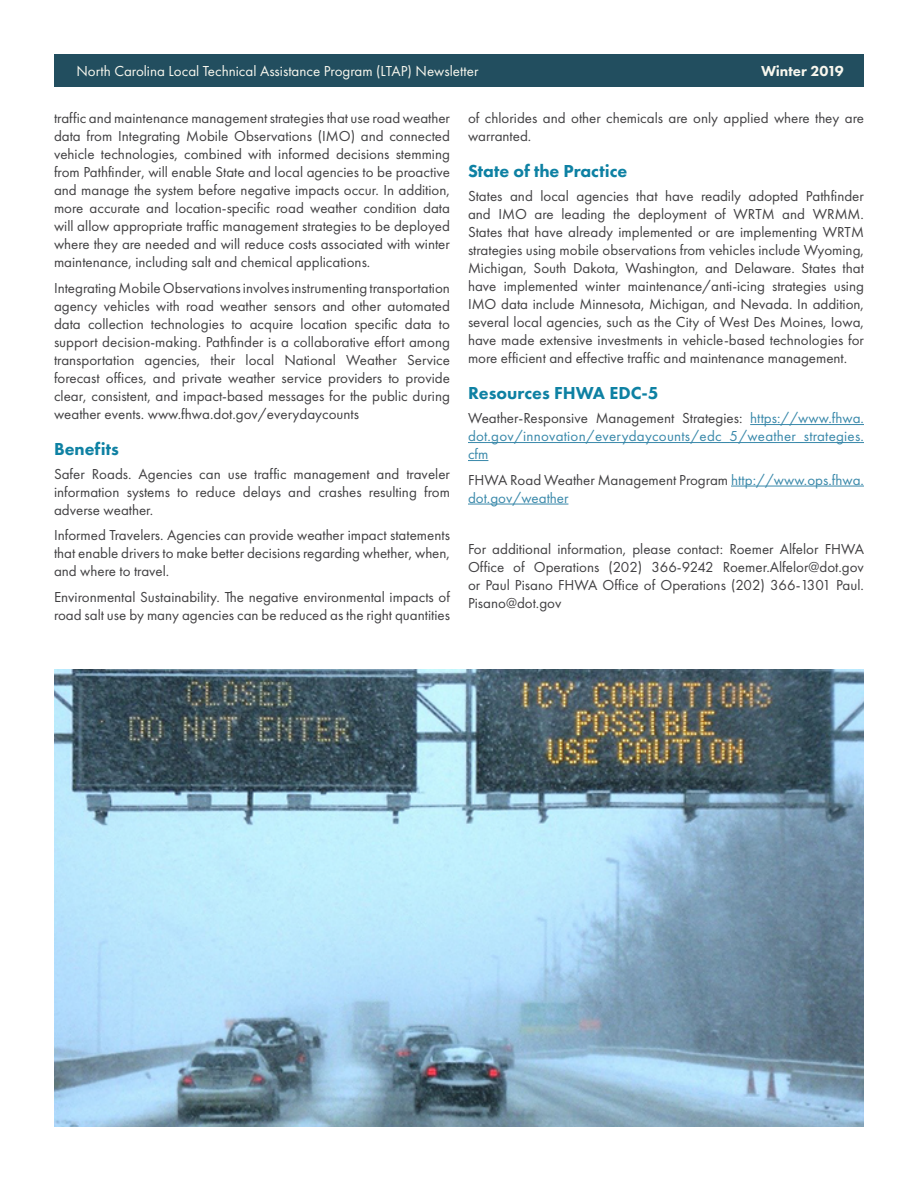
<style>
.page{position:relative;width:918px;height:1188px;background:#fff}
.page>*{position:absolute;margin:0;border:0;box-sizing:border-box;transform-origin:0 0}
.Sub_Headers{font:800 18px "Futura PT";color:#0e81a3}
.Body_Text{font:15px/18px "Futura PT";color:#414042;text-align:justify}
.Body_Text-2{font:15px/18px "Futura PT";color:#3a89aa;text-align:justify}
.t1{font:15px "Futura PT";color:#f8f7ee}
.t2{font:800 15px "Futura PT";color:#f8f7ee}
.s1{color:#414042}
</style>
<div class="page">
<div style="left:54px;top:54px;width:810px;height:32px;background:#224e5f"></div>
<hr style="left:750px;top:424px;width:114px;height:1px;background:#3a89aa">
<hr style="left:468px;top:442px;width:396px;height:1px;background:#3a89aa">
<svg style="left:468px;top:460px;width:20px;height:1px"></svg>
<hr style="left:731px;top:486px;width:133px;height:1px;background:#3a89aa">
<hr style="left:468px;top:504px;width:100px;height:1px;background:#3a89aa">
<img style="left:54px;top:670px;width:810px;height:456px">
<p class="t1" style="left:76px;top:62px;width:403px">North Carolina Local Technical Assistance Program (LTAP) Newsletter</p>
<p class="t2" style="left:761px;top:62px;width:84px">Winter 2019</p>
<p class="Body_Text" style="left:54px;top:109px;width:398px">traffic and maintenance management strategies that use road weather data from Integrating Mobile Observations (IMO) and connected vehicle technologies, combined with informed decisions stemming from Pathfinder, will enable State and local agencies to be proactive and manage the system before negative impacts occur. In addition, more accurate and location-specific road weather condition data will allow appropriate traffic management strategies to be deployed where they are needed and will reduce costs associated with winter maintenance, including salt and chemical applications.</p>
<p class="Body_Text" style="left:54px;top:278px;width:398px">Integrating Mobile Observations involves instrumenting transportation agency vehicles with road weather sensors and other automated data collection technologies to acquire location specific data to support decision-making. Pathfinder is a collaborative effort among transportation agencies, their local National Weather Service forecast offices, and private weather service providers to provide clear, consistent, and impact-based messages for the public during weather events. www.fhwa.dot.gov/everydaycounts</p>
<p class="Sub_Headers" style="left:54px;top:437px;width:66px">Benefits</p>
<p class="Body_Text" style="left:54px;top:464px;width:397px">Safer Roads. Agencies can use traffic management and traveler information systems to reduce delays and crashes resulting from adverse weather.</p>
<p class="Body_Text" style="left:54px;top:526px;width:398px">Informed Travelers. Agencies can provide weather impact statements that enable drivers to make better decisions regarding whether, when, and where to travel.</p>
<p class="Body_Text" style="left:54px;top:587px;width:398px">Environmental Sustainability. The negative environmental impacts of road salt use by many agencies can be reduced as the right quantities</p>
<p class="Body_Text" style="left:468px;top:109px;width:398px">of chlorides and other chemicals are only applied where they are warranted.</p>
<p class="Sub_Headers" style="left:468px;top:160px;width:161px">State of the Practice</p>
<p class="Body_Text" style="left:468px;top:187px;width:398px">States and local agencies that have readily adopted Pathfinder and IMO are leading the deployment of WRTM and WRMM.<br>States that have already implemented or are implementing WRTM strategies using mobile observations from vehicles include Wyoming, Michigan, South Dakota, Washington, and Delaware. States that have implemented winter maintenance/anti-icing strategies using IMO data include Minnesota, Michigan, and Nevada. In addition, several local agencies, such as the City of West Des Moines, Iowa, have made extensive investments in vehicle-based technologies for more efficient and effective traffic and maintenance management.</p>
<p class="Sub_Headers" style="left:468px;top:382px;width:192px">Resources FHWA EDC-5</p>
<p class="Body_Text-2" style="left:468px;top:409px;width:398px"><span class="s1">Weather-Responsive Management Strategies:</span> https://www.fhwa. dot.gov/innovation/everydaycounts/edc_5/weather_strategies. cfm</p>
<p class="Body_Text-2" style="left:468px;top:470px;width:398px"><span class="s1">FHWA Road Weather Management Program</span> http://www.ops.fhwa. dot.gov/weather</p>
<p class="Body_Text" style="left:468px;top:539px;width:398px">For additional information, please contact: Roemer Alfelor FHWA Office of Operations (202) 366-9242 Roemer.Alfelor@dot.gov or Paul Pisano FHWA Office of Operations (202) 366-1301 Paul.<br>Pisano@dot.gov</p>
</div>
